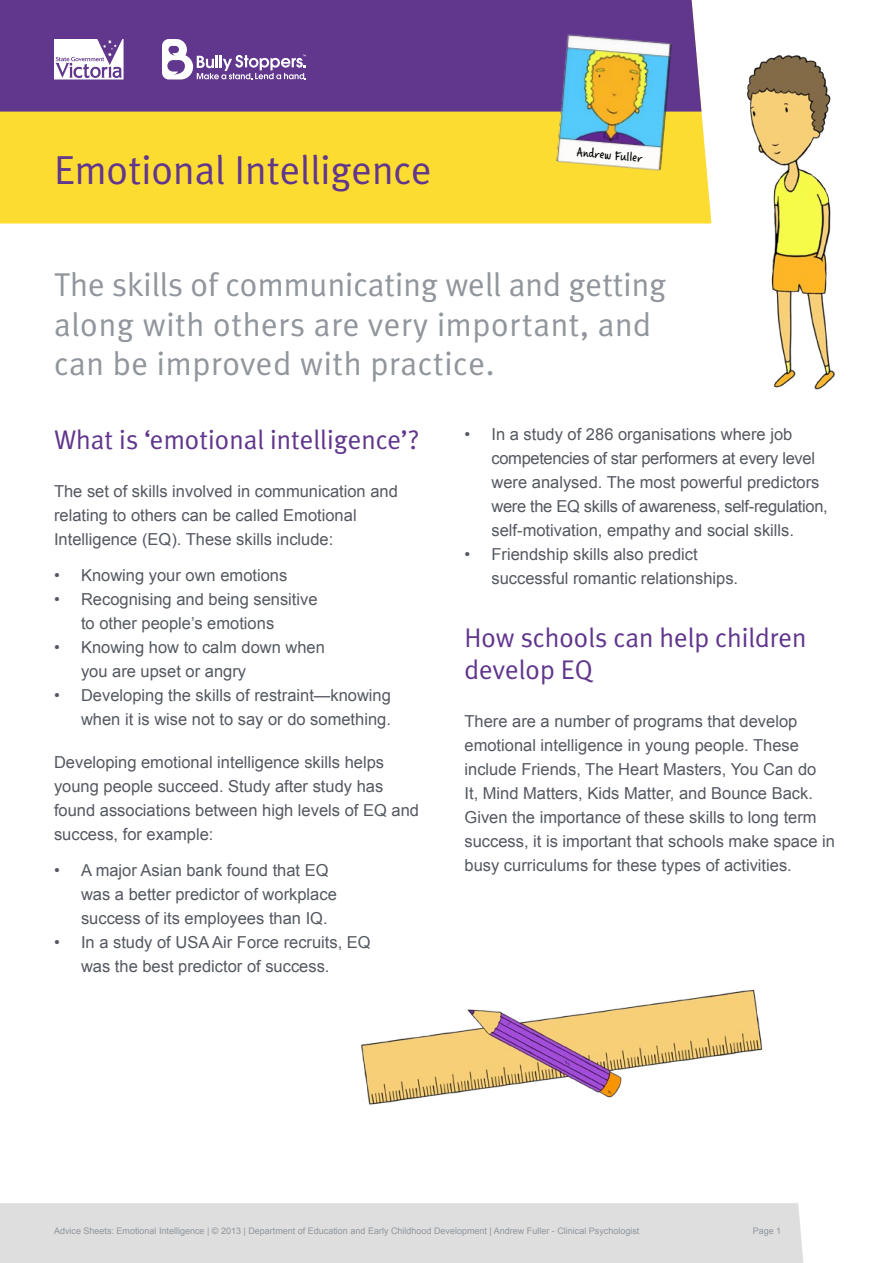
<style>
.page{position:relative;width:893px;height:1263px;background:#fff}
.page>*{position:absolute;margin:0;border:0;box-sizing:border-box;transform-origin:0 0}
.Heading01{font:40.5px "Meta Plus Normal";color:#61368d}
.Introduction{font:33px/39.6px "Meta Plus Normal";letter-spacing:.02em;color:#91969d}
.Heading02{font:27px/32.4px "Meta Plus Normal";color:#61368d}
.text_-_body{font:16.5px/24px "Arial";color:#545861}
.Heading01-2{font:13.5px "Casino Hand";color:#000}
.t1{font:9px "Arial";color:#91969d}
</style>
<div class="page">
<div style="left:0;top:1203px;width:804px;height:60px;background:#dddedd"></div>
<div style="left:0;top:0;width:593px;height:112px;background:#61368d"></div>
<div style="left:0;top:112px;width:593px;height:112px;background:#fddc32"></div>
<svg style="left:54px;top:39px;width:70px;height:41px"></svg>
<svg style="left:162px;top:39px;width:144px;height:40px"></svg>
<img style="left:593px;top:0;width:242px;height:390px">
<img style="left:349px;top:989px;width:425px;height:274px">
<img style="left:556px;top:34px;width:116px;height:142px">
<p class="Heading01" style="left:54px;top:147px;width:379px">Emotional Intelligence</p>
<p class="Heading01-2" style="left:577px;top:144px;width:67px;rotate:5deg">Andrew Fuller</p>
<p class="Introduction" style="left:54px;top:264px;width:614px">The skills of communicating well and getting along with others are very important, and can be improved with practice.</p>
<p class="Heading02" style="left:54px;top:424px;width:367px">What is ‘emotional intelligence’?</p>
<p class="text_-_body" style="left:54px;top:480px;width:345px">The set of skills involved in communication and relating to others can be called Emotional<br>Intelligence (EQ). These skills include:</p>
<p class="text_-_body" style="left:54px;top:564px;width:235px">• Knowing your own emotions</p>
<p class="text_-_body" style="left:81px;top:588px;width:238px;text-indent:-27px">• Recognising and being sensitive to other people’s emotions</p>
<p class="text_-_body" style="left:81px;top:636px;width:245px;text-indent:-27px">• Knowing how to calm down when you are upset or angry</p>
<p class="text_-_body" style="left:54px;top:684px;width:338px;text-align:right">• Developing the skills of restraint—knowing when it is wise not to say or do something.</p>
<p class="text_-_body" style="left:54px;top:750px;width:367px">Developing emotional intelligence skills helps young people succeed. Study after study has found associations between high levels of EQ and success, for example:</p>
<p class="text_-_body" style="left:81px;top:858px;width:257px;text-indent:-27px">• A major Asian bank found that EQ was a better predictor of workplace success of its employees than IQ.</p>
<p class="text_-_body" style="left:81px;top:930px;width:291px;text-indent:-27px">• In a study of USA Air Force recruits, EQ was the best predictor of success.</p>
<p class="text_-_body" style="left:491px;top:422px;width:338px;text-indent:-27px">• In a study of 286 organisations where job competencies of star performers at every level were analysed. The most powerful predictors were the EQ skills of awareness, self-regulation, self-motivation, empathy and social skills.</p>
<p class="text_-_body" style="left:491px;top:542px;width:248px;text-indent:-27px">• Friendship skills also predict successful romantic relationships.</p>
<p class="Heading02" style="left:464px;top:621px;width:344px">How schools can help children develop EQ</p>
<p class="text_-_body" style="left:464px;top:709px;width:372px">There are a number of programs that develop emotional intelligence in young people. These include Friends, The Heart Masters, You Can do<br>It, Mind Matters, Kids Matter, and Bounce Back.<br>Given the importance of these skills to long term success, it is important that schools make space in busy curriculums for these types of activities.</p>
<p class="t1" style="left:54px;top:1224px;width:587px">Advice Sheets: Emotional Intelligence | © 2013 | Department of Education and Early Childhood Development | Andrew Fuller - Clinical Psychologist</p>
<p class="t1" style="left:753px;top:1224px;width:30px">Page 1</p>
</div>
